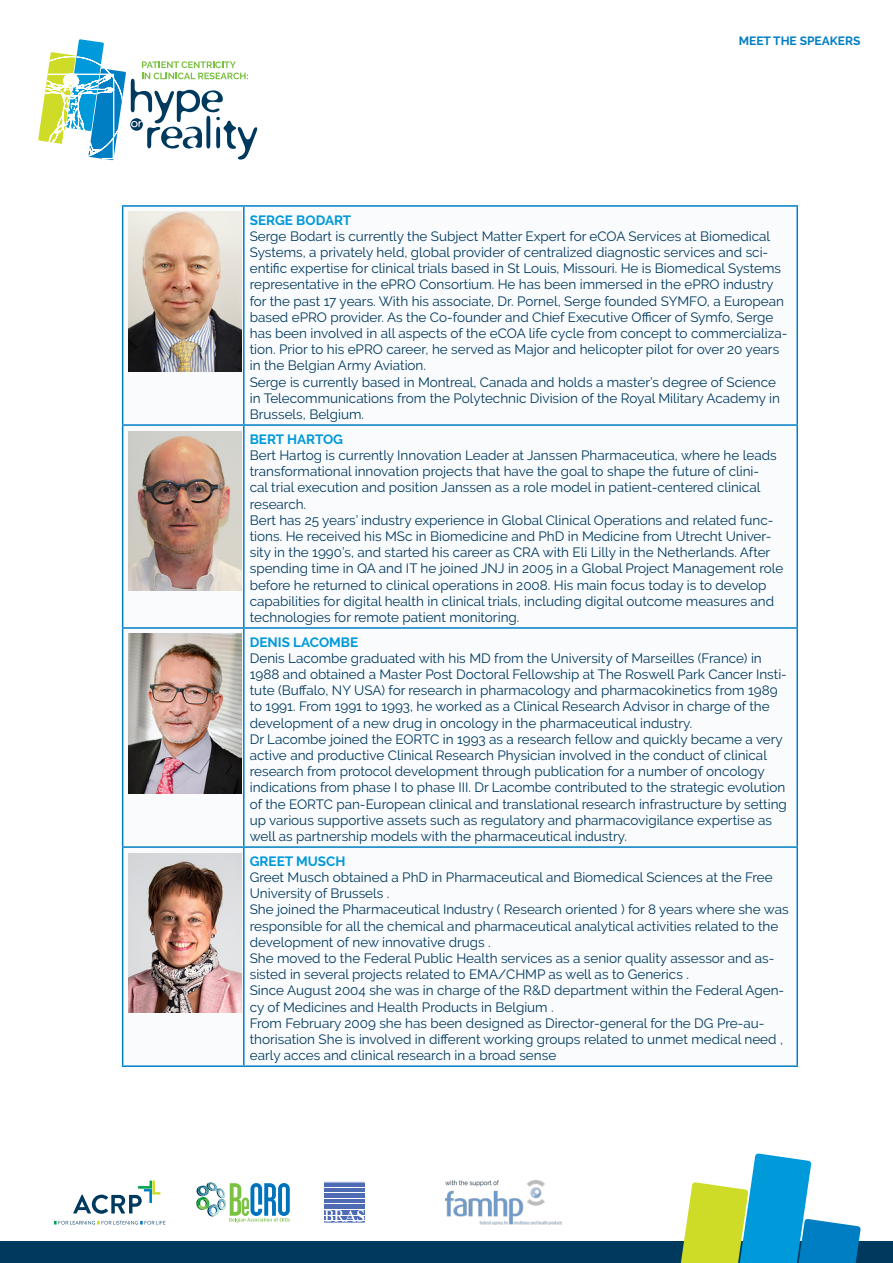
<style>
.page{position:relative;width:893px;height:1263px;background:#fff}
.page>*{position:absolute;margin:0;border:0;box-sizing:border-box;transform-origin:0 0}
.t1{font:13.5px/16.2px "Raleway";color:#00395e}
.t2{font:700 13.5px "Raleway";color:#0099da}
.t3{font:700 12px "Raleway";color:#007ec4}
</style>
<div class="page">
<svg style="left:38px;top:39px;width:219px;height:121px"></svg>
<div style="left:0;top:1242px;width:893px;height:21px;background:#00395e"></div>
<svg style="left:681px;top:1153px;width:180px;height:110px"></svg>
<svg style="left:54px;top:1221px;width:111px;height:3px"></svg>
<svg style="left:73px;top:1180px;width:87px;height:34px"></svg>
<svg style="left:196px;top:1182px;width:94px;height:41px"></svg>
<hr style="left:324px;top:1206px;width:41px;height:1px;background:#4e6bb3">
<hr style="left:324px;top:1207px;width:41px;height:1px;background:#4e6bb3">
<hr style="left:324px;top:1208px;width:41px;height:1px;background:#4e6bb3">
<hr style="left:324px;top:1203px;width:41px;height:1px;background:#4e6bb3">
<hr style="left:324px;top:1202px;width:41px;height:1px;background:#4e6bb3">
<hr style="left:324px;top:1205px;width:41px;height:1px;background:#4e6bb3">
<hr style="left:324px;top:1201px;width:41px;height:1px;background:#4e6bb3">
<hr style="left:324px;top:1186px;width:41px;height:1px;background:#4e6bb3">
<hr style="left:324px;top:1185px;width:41px;height:1px;background:#4e6bb3">
<hr style="left:324px;top:1184px;width:41px;height:1px;background:#4e6bb3">
<hr style="left:324px;top:1188px;width:41px;height:1px;background:#4e6bb3">
<hr style="left:324px;top:1189px;width:41px;height:1px;background:#4e6bb3">
<svg style="left:324px;top:1182px;width:41px;height:1px"></svg>
<hr style="left:324px;top:1183px;width:41px;height:1px;background:#4e6bb3">
<hr style="left:324px;top:1196px;width:41px;height:1px;background:#4e6bb3">
<hr style="left:324px;top:1197px;width:41px;height:1px;background:#4e6bb3">
<hr style="left:324px;top:1200px;width:41px;height:1px;background:#4e6bb3">
<hr style="left:324px;top:1199px;width:41px;height:1px;background:#4e6bb3">
<hr style="left:324px;top:1195px;width:41px;height:1px;background:#4e6bb3">
<hr style="left:324px;top:1194px;width:41px;height:1px;background:#4e6bb3">
<hr style="left:324px;top:1191px;width:41px;height:1px;background:#4e6bb3">
<hr style="left:324px;top:1190px;width:41px;height:1px;background:#4e6bb3">
<hr style="left:324px;top:1192px;width:41px;height:1px;background:#4e6bb3">
<svg style="left:324px;top:1210px;width:41px;height:13px"></svg>
<img style="left:446px;top:1180px;width:116px;height:44px">
<svg style="left:123px;top:207px;width:119px;height:858px"></svg>
<hr style="left:122px;top:205px;width:122px;height:2px;background:#007ec4">
<hr style="left:122px;top:207px;width:1px;height:217px;background:#007ec4">
<hr style="left:244px;top:205px;width:554px;height:2px;background:#007ec4">
<hr style="left:243px;top:207px;width:2px;height:217px;background:#007ec4">
<hr style="left:796px;top:207px;width:2px;height:217px;background:#007ec4">
<hr style="left:122px;top:424px;width:122px;height:2px;background:#007ec4">
<hr style="left:244px;top:424px;width:554px;height:2px;background:#007ec4">
<hr style="left:122px;top:426px;width:1px;height:201px;background:#007ec4">
<hr style="left:243px;top:426px;width:2px;height:201px;background:#007ec4">
<hr style="left:796px;top:426px;width:2px;height:201px;background:#007ec4">
<hr style="left:122px;top:627px;width:122px;height:2px;background:#007ec4">
<hr style="left:122px;top:629px;width:1px;height:217px;background:#007ec4">
<hr style="left:244px;top:627px;width:554px;height:2px;background:#007ec4">
<hr style="left:243px;top:629px;width:2px;height:217px;background:#007ec4">
<hr style="left:796px;top:629px;width:2px;height:217px;background:#007ec4">
<hr style="left:122px;top:846px;width:122px;height:2px;background:#007ec4">
<hr style="left:122px;top:848px;width:1px;height:217px;background:#007ec4">
<hr style="left:244px;top:846px;width:554px;height:2px;background:#007ec4">
<hr style="left:243px;top:848px;width:2px;height:217px;background:#007ec4">
<hr style="left:796px;top:848px;width:2px;height:217px;background:#007ec4">
<hr style="left:122px;top:1065px;width:122px;height:2px;background:#007ec4">
<hr style="left:244px;top:1065px;width:554px;height:2px;background:#007ec4">
<img style="left:129px;top:212px;width:112px;height:159px">
<img style="left:129px;top:431px;width:112px;height:159px">
<img style="left:129px;top:634px;width:112px;height:159px">
<img style="left:129px;top:853px;width:112px;height:159px">
<p class="t3" style="left:739px;top:34px;width:123px">MEET THE SPEAKERS</p>
<p class="t2" style="left:250px;top:212px;width:103px">SERGE BODART</p>
<p class="t1" style="left:250px;top:228px;width:539px">Serge Bodart is currently the Subject Matter Expert for eCOA Services at Biomedical Systems, a privately held, global provider of centralized diagnostic services and sci&shy;entific expertise for clinical trials based in St Louis, Missouri. He is Biomedical Systems representative in the ePRO Consortium. He has been immersed in the ePRO industry for the past 17 years. With his associate, Dr. Pornel, Serge founded SYMFO, a European based ePRO provider. As the Co-founder and Chief Executive Officer of Symfo, Serge has been involved in all aspects of the eCOA life cycle from concept to commercializa&shy;tion. Prior to his ePRO career, he served as Major and helicopter pilot for over 20 years in the Belgian Army Aviation.</p>
<p class="t1" style="left:250px;top:374px;width:532px">Serge is currently based in Montreal, Canada and holds a master’s degree of Science in Telecommunications from the Polytechnic Division of the Royal Military Academy in<br>Brussels, Belgium.</p>
<p class="t2" style="left:250px;top:431px;width:95px">BERT HARTOG</p>
<p class="t1" style="left:250px;top:447px;width:528px">Bert Hartog is currently Innovation Leader at Janssen Pharmaceutica, where he leads transformational innovation projects that have the goal to shape the future of clini&shy;cal trial execution and position Janssen as a role model in patient-centered clinical research.</p>
<p class="t1" style="left:250px;top:512px;width:535px">Bert has 25 years’ industry experience in Global Clinical Operations and related func&shy;tions. He received his MSc in Biomedicine and PhD in Medicine from Utrecht Univer&shy;sity in the 1990’s, and started his career as CRA with Eli Lilly in the Netherlands. After spending time in QA and IT he joined JNJ in 2005 in a Global Project Management role before he returned to clinical operations in 2008. His main focus today is to develop capabilities for digital health in clinical trials, including digital outcome measures and technologies for remote patient monitoring.</p>
<p class="t2" style="left:250px;top:634px;width:110px">DENIS LACOMBE</p>
<p class="t1" style="left:250px;top:650px;width:539px">Denis Lacombe graduated with his MD from the University of Marseilles (France) in 1988 and obtained a Master Post Doctoral Fellowship at The Roswell Park Cancer Insti&shy;tute (Buffalo, NY USA) for research in pharmacology and pharmacokinetics from 1989 to 1991. From 1991 to 1993, he worked as a Clinical Research Advisor in charge of the development of a new drug in oncology in the pharmaceutical industry.</p>
<p class="t1" style="left:250px;top:731px;width:539px">Dr Lacombe joined the EORTC in 1993 as a research fellow and quickly became a very active and productive Clinical Research Physician involved in the conduct of clinical research from protocol development through publication for a number of oncology indications from phase I to phase III. Dr Lacombe contributed to the strategic evolution of the EORTC pan-European clinical and translational research infrastructure by setting up various supportive assets such as regulatory and pharmacovigilance expertise as well as partnership models with the pharmaceutical industry.</p>
<p class="t2" style="left:250px;top:853px;width:97px">GREET MUSCH</p>
<p class="t1" style="left:250px;top:869px;width:524px">Greet Musch obtained a PhD in Pharmaceutical and Biomedical Sciences at the Free<br>University of Brussels .</p>
<p class="t1" style="left:250px;top:901px;width:540px">She joined the Pharmaceutical Industry ( Research oriented ) for 8 years where she was responsible for all the chemical and pharmaceutical analytical activities related to the development of new innovative drugs .</p>
<p class="t1" style="left:250px;top:950px;width:526px">She moved to the Federal Public Health services as a senior quality assessor and as&shy;sisted in several projects related to EMA/CHMP as well as to Generics .</p>
<p class="t1" style="left:250px;top:982px;width:536px">Since August 2004 she was in charge of the R&amp;D department within the Federal Agen&shy;cy of Medicines and Health Products in Belgium .</p>
<p class="t1" style="left:250px;top:1015px;width:535px">From February 2009 she has been designed as Director-general for the DG Pre-au&shy;thorisation She is involved in different working groups related to unmet medical need , early acces and clinical research in a broad sense</p>
</div>
